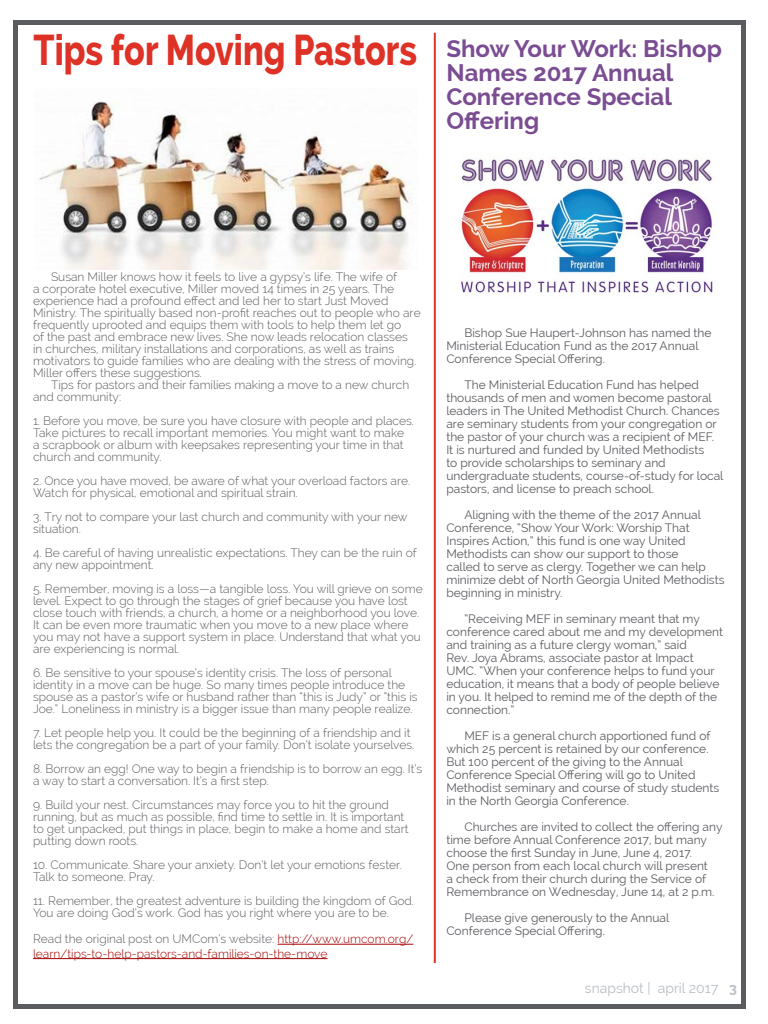
<style>
.page{position:relative;width:768px;height:1024px;background:#fff}
.page>*{position:absolute;margin:0;border:0;box-sizing:border-box;transform-origin:0 0}
.t1{font:800 43.2px "Raleway";color:#de3227;scale:.79 1}
.t2{font:700 24px/24px "Raleway";color:#7a4c92;text-align:justify}
.t3{font:14px "Raleway";color:#b9bec2}
.t4{font:300 12px/12px "Raleway";color:#5a5c60}
.t5{font:12px/13px "Raleway";color:#5a5c60}
.t6{font:300 12px/14.4px "Raleway";color:#a60000}
.s1{color:#5a5c60}
.s2{font-weight:700}
</style>
<div class="page">
<div style="left:13px;top:20px;width:733px;height:989px;border:5px solid #5a5c60"></div>
<hr style="left:278px;top:944px;width:135px;height:1px;background:#a60000">
<hr style="left:33px;top:958px;width:295px;height:1px;background:#a60000">
<img style="left:39px;top:101px;width:373px;height:169px">
<hr style="left:434px;top:33px;width:2px;height:930px;background:#de3227">
<img style="left:461px;top:153px;width:252px;height:145px">
<h1 class="t1" style="left:34px;top:26px;width:873px">Tips for Moving Pastors <sup>Show</sup> <sup>Your</sup> <sup>Work:</sup> <sup>Bishop</sup></h1>
<h2 class="t2" style="left:446px;top:61px;width:229px">Names 2017 Annual Conference Special Offering</h2>
<p class="t4" style="left:33px;top:271px;width:389px;text-indent:18px">Susan Miller knows how it feels to live a gypsy’s life. The wife of<br>a corporate hotel executive, Miller moved 14 times in 25 years. The experience had a profound effect and led her to start Just Moved Ministry. The spiritually based non-profit reaches out to people who are frequently uprooted and equips them with tools to help them let go<br>of the past and embrace new lives. She now leads relocation classes<br>in churches, military installations and corporations, as well as trains motivators to guide families who are dealing with the stress of moving.<br>Miller offers these suggestions.</p>
<p class="t4" style="left:33px;top:379px;width:378px;text-indent:18px">Tips for pastors and their families making a move to a new church and community:</p>
<p class="t4" style="left:33px;top:415px;width:382px">1. Before you move, be sure you have closure with people and places.<br>Take pictures to recall important memories. You might want to make<br>a scrapbook or album with keepsakes representing your time in that church and community.</p>
<p class="t4" style="left:33px;top:475px;width:379px">2. Once you have moved, be aware of what your overload factors are.<br>Watch for physical, emotional and spiritual strain.</p>
<p class="t4" style="left:33px;top:511px;width:376px">3. Try not to compare your last church and community with your new situation.</p>
<p class="t4" style="left:33px;top:547px;width:385px">4. Be careful of having unrealistic expectations. They can be the ruin of any new appointment.</p>
<p class="t4" style="left:33px;top:583px;width:391px">5. Remember, moving is a loss—a tangible loss. You will grieve on some level. Expect to go through the stages of grief because you have lost close touch with friends, a church, a home or a neighborhood you love.<br>It can be even more traumatic when you move to a new place where you may not have a support system in place. Understand that what you are experiencing is normal.</p>
<p class="t4" style="left:33px;top:667px;width:386px">6. Be sensitive to your spouse’s identity crisis. The loss of personal identity in a move can be huge. So many times people introduce the spouse as a pastor’s wife or husband rather than “this is Judy” or “this is Joe.” Loneliness in ministry is a bigger issue than many people realize.</p>
<p class="t4" style="left:33px;top:727px;width:383px">7. Let people help you. It could be the beginning of a friendship and it lets the congregation be a part of your family. Don’t isolate yourselves.</p>
<p class="t4" style="left:33px;top:763px;width:391px">8. Borrow an egg! One way to begin a friendship is to borrow an egg. It’s a way to start a conversation. It’s a first step.</p>
<p class="t4" style="left:33px;top:799px;width:377px">9. Build your nest. Circumstances may force you to hit the ground running, but as much as possible, find time to settle in. It is important to get unpacked, put things in place, begin to make a home and start putting down roots.</p>
<p class="t4" style="left:33px;top:859px;width:370px">10. Communicate. Share your anxiety. Don’t let your emotions fester.<br>Talk to someone. Pray.</p>
<p class="t4" style="left:33px;top:895px;width:383px">11. Remember, the greatest adventure is building the kingdom of God.<br>You are doing God’s work. God has you right where you are to be.</p>
<p class="t6" style="left:33px;top:932px;width:382px"><span class="s1">Read the original post on UMCom’s website:</span> http://www.umcom.org/ learn/tips-to-help-pastors-and-families-on-the-move</p>
<p class="t5" style="left:446px;top:326px;width:267px;text-indent:18px">Bishop Sue Haupert-Johnson has named the<br>Ministerial Education Fund as the 2017 Annual<br>Conference Special Offering.</p>
<p class="t5" style="left:446px;top:378px;width:279px;text-indent:18px">The Ministerial Education Fund has helped thousands of men and women become pastoral leaders in The United Methodist Church. Chances are seminary students from your congregation or the pastor of your church was a recipient of MEF.<br>It is nurtured and funded by United Methodists<br>to provide scholarships to seminary and undergraduate students, course-of-study for local pastors, and license to preach school.</p>
<p class="t5" style="left:446px;top:508px;width:280px;text-indent:18px">Aligning with the theme of the 2017 Annual Conference, “Show Your Work: Worship That Inspires Action,” this fund is one way United Methodists can show our support to those<br>called to serve as clergy. Together we can help minimize debt of North Georgia United Methodists beginning in ministry.</p>
<p class="t5" style="left:446px;top:612px;width:278px;text-indent:18px">“Receiving MEF in seminary meant that my conference cared about me and my development and training as a future clergy woman,” said<br>Rev. Joya Abrams, associate pastor at Impact UMC. “When your conference helps to fund your education, it means that a body of people believe in you. It helped to remind me of the depth of the connection.”</p>
<p class="t5" style="left:446px;top:729px;width:274px;text-indent:18px">MEF is a general church apportioned fund of which 25 percent is retained by our conference.<br>But 100 percent of the giving to the Annual Conference Special Offering will go to United Methodist seminary and course of study students in the North Georgia Conference.</p>
<p class="t5" style="left:446px;top:820px;width:278px;text-indent:18px">Churches are invited to collect the offering any time before Annual Conference 2017, but many choose the first Sunday in June, June 4, 2017.<br>One person from each local church will present<br>a check from their church during the Service of Remembrance on Wednesday, June 14, at 2 p.m.</p>
<p class="t5" style="left:446px;top:911px;width:224px;text-indent:18px">Please give generously to the Annual<br>Conference Special Offering.</p>
<p class="t3" style="left:585px;top:980px;width:154px">snapshot | april 2017 <span class="s2">3</span></p>
</div>
